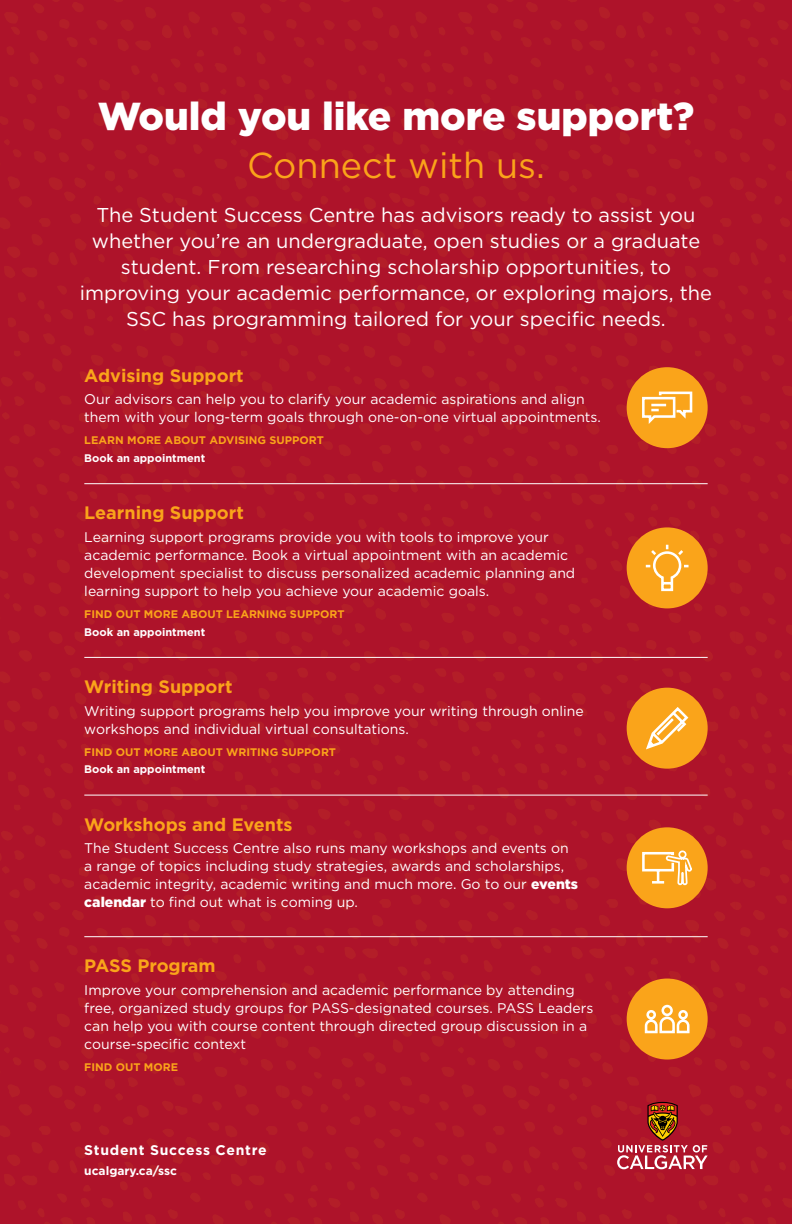
<style>
.page{position:relative;width:792px;height:1224px;background:#ae132a}
.page>*{position:absolute;margin:0;border:0;box-sizing:border-box;transform-origin:0 0}
.t1{font:900 39px "Gotham";color:#fff}
.t2{font:36px "Gotham";color:#faa41a}
.t3{font:20px/26px "Gotham";color:#fff;text-align:center}
.t4{font:700 18px "Gotham";color:#faa41a}
.t5{font:14px/18px "Gotham";color:#fff}
.t6{font:700 14px "Gotham";letter-spacing:.05em;color:#fff}
.t7{font:700 12px "Gotham";color:#fff}
.t8{font:700 11px "Gotham";color:#faa41a}
.t9{font:700 11px "Gotham";color:#fff}
.s1{font-weight:900}
</style>
<div class="page">
<svg style="left:617px;top:1102px;width:91px;height:67px"></svg>
<hr style="left:84px;top:483px;width:624px;height:1px;background:#fff">
<hr style="left:84px;top:657px;width:624px;height:1px;background:#fff">
<hr style="left:84px;top:795px;width:624px;height:1px;background:#fff">
<hr style="left:84px;top:936px;width:624px;height:1px;background:#fff">
<div style="left:627px;top:367px;width:81px;height:81px;background:#faa41a;border-radius:50%"></div>
<svg style="left:642px;top:391px;width:51px;height:33px"></svg>
<div style="left:627px;top:527px;width:81px;height:81px;background:#faa41a;border-radius:50%"></div>
<svg style="left:645px;top:544px;width:44px;height:48px"></svg>
<div style="left:627px;top:688px;width:81px;height:81px;background:#faa41a;border-radius:50%"></div>
<svg style="left:646px;top:707px;width:43px;height:43px"></svg>
<div style="left:627px;top:827px;width:81px;height:81px;background:#faa41a;border-radius:50%"></div>
<svg style="left:642px;top:850px;width:50px;height:36px"></svg>
<div style="left:627px;top:979px;width:81px;height:81px;background:#faa41a;border-radius:50%"></div>
<svg style="left:644px;top:1004px;width:46px;height:30px"></svg>
<h1 class="t1" style="left:98px;top:90px;width:598px">Would you like more support?</h1>
<h2 class="t2" style="left:247px;top:142px;width:299px">Connect with us.</h2>
<p class="t3" style="left:80px;top:201px;width:634px">The Student Success Centre has advisors ready to assist you whether you’re an undergraduate, open studies or a graduate student. From researching scholarship opportunities, to improving your academic performance, or exploring majors, the SSC has programming tailored for your specific needs.</p>
<p class="t4" style="left:84px;top:363px;width:161px">Advising Support</p>
<p class="t5" style="left:84px;top:390px;width:518px">Our advisors can help you to clarify your academic aspirations and align them with your long-term goals through one-on-one virtual appointments.</p>
<p class="t8" style="left:84px;top:433px;width:241px">LEARN MORE ABOUT ADVISING SUPPORT</p>
<p class="t9" style="left:84px;top:451px;width:123px">Book an appointment</p>
<p class="t4" style="left:84px;top:501px;width:161px">Learning Support</p>
<p class="t5" style="left:84px;top:528px;width:492px">Learning support programs provide you with tools to improve your academic performance. Book a virtual appointment with an academic development specialist to discuss personalized academic planning and learning support to help you achieve your academic goals.</p>
<p class="t8" style="left:84px;top:607px;width:262px">FIND OUT MORE ABOUT LEARNING SUPPORT</p>
<p class="t9" style="left:84px;top:625px;width:123px">Book an appointment</p>
<p class="t4" style="left:84px;top:675px;width:150px">Writing Support</p>
<p class="t5" style="left:84px;top:701px;width:501px">Writing support programs help you improve your writing through online workshops and individual virtual consultations.</p>
<p class="t8" style="left:84px;top:745px;width:253px">FIND OUT MORE ABOUT WRITING SUPPORT</p>
<p class="t9" style="left:84px;top:762px;width:123px">Book an appointment</p>
<p class="t4" style="left:84px;top:812px;width:210px">Workshops and Events</p>
<p class="t5" style="left:84px;top:839px;width:495px">The Student Success Centre also runs many workshops and events on a range of topics including study strategies, awards and scholarships, academic integrity, academic writing and much more. Go to our <span class="s1">events calendar</span> to find out what is coming up.</p>
<p class="t4" style="left:84px;top:954px;width:133px">PASS Program</p>
<p class="t5" style="left:84px;top:981px;width:511px">Improve your comprehension and academic performance by attending free, organized study groups for PASS-designated courses. PASS Leaders can help you with course content through directed group discussion in a course-specific context</p>
<p class="t8" style="left:84px;top:1060px;width:95px">FIND OUT MORE</p>
<p class="t6" style="left:84px;top:1140px;width:184px">Student Success Centre</p>
<p class="t7" style="left:84px;top:1163px;width:94px">ucalgary.ca/ssc</p>
</div>
